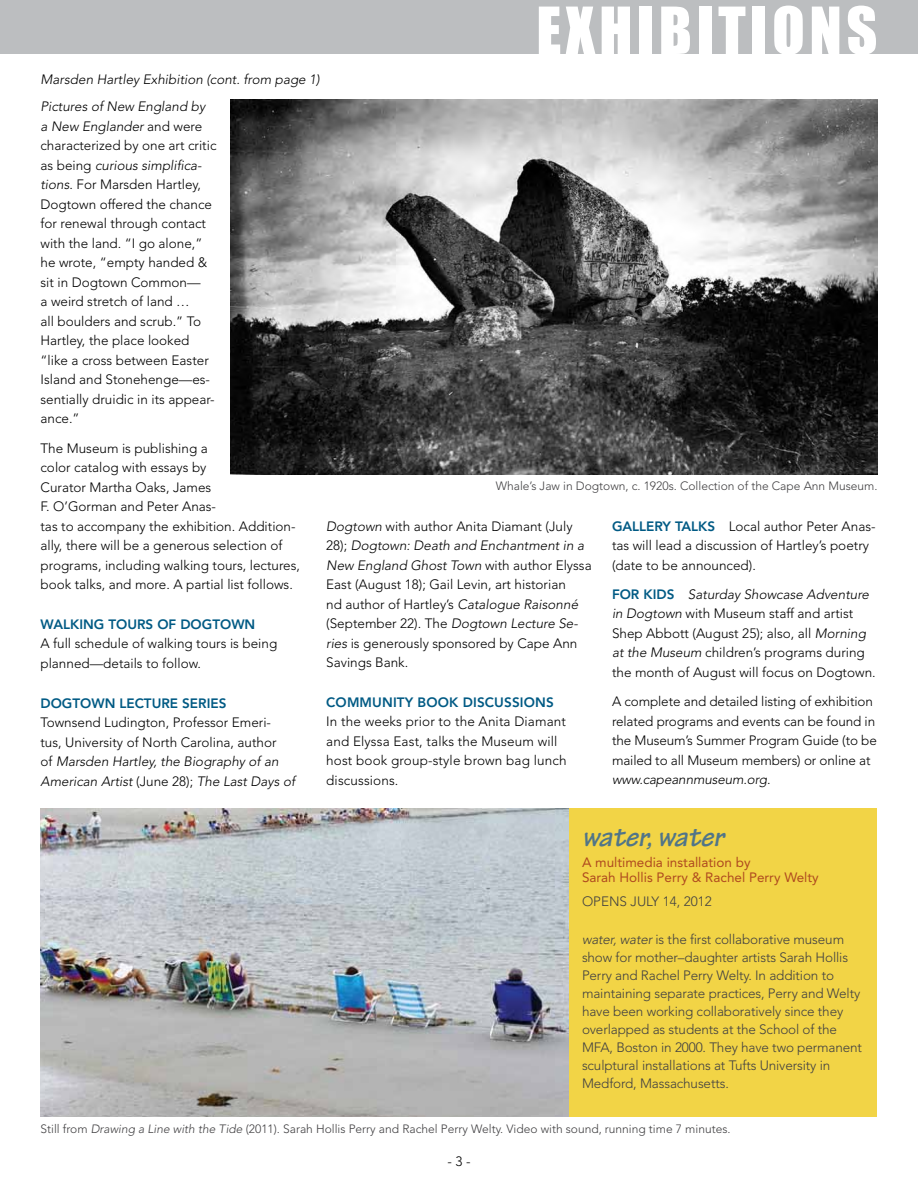
<style>
.page{position:relative;width:918px;height:1188px;background:#fff}
.page>*{position:absolute;margin:0;border:0;box-sizing:border-box;transform-origin:0 0}
.t1{font:60px "Impact";letter-spacing:.075em;color:#fff}
.t2{font:italic 700 30px "Tekton Pro";letter-spacing:-.005em;color:#517588}
.t3{font:300 13.5px/19.5px "Avenir LT Std";color:#000}
.t4{font:300 13.5px/18px "Avenir LT Std";letter-spacing:-.01em;color:#414042}
.t5{font:800 13.5px "Avenir LT Std";color:#005a84}
.t6{font:italic 300 13.5px/27px "Avenir LT Std";color:#000}
.t7{font:13.5px/15px "Avenir LT Std";color:#af4a1f}
.t8{font:300 12px "Avenir LT Std";color:#414042}
.s1{font-style:italic}
.s2{font-weight:800;color:#005a84}
</style>
<div class="page">
<div style="left:0;top:0;width:918px;height:54px;background:#bcbec0"></div>
<img style="left:230px;top:100px;width:648px;height:374px">
<div style="left:568px;top:808px;width:310px;height:309px;background:#f2d446"></div>
<img style="left:40px;top:808px;width:528px;height:309px">
<h1 class="t1" style="left:536px;top:-16px;width:343px">EXHIBITIONS</h1>
<p class="t6" style="left:40px;top:67px;width:281px">Marsden Hartley Exhibition (cont. from page 1)<br>Pictures of New England by</p>
<p class="t3" style="left:40px;top:117px;width:178px"><span class="s1">a New Englander</span> and were characterized by one art critic as being <span class="s1">curious simplifica&shy;tions</span>. For Marsden Hartley,<br>Dogtown offered the chance for renewal through contact with the land. “I go alone,” he wrote, “empty handed &amp; sit in Dogtown Common—<br>a weird stretch of land …<br>all boulders and scrub.” To<br>Hartley, the place looked “like a cross between Easter<br>Island and Stonehenge—es&shy;sentially druidic in its appear&shy;ance.”</p>
<p class="t3" style="left:40px;top:438px;width:261px">The Museum is publishing a<br>color catalog with essays by<br>Curator Martha Oaks, James<br>F. O’Gorman and Peter Anas-<br>tas to accompany the exhibition. Addition&shy;ally, there will be a generous selection of programs, including walking tours, lectures, book talks, and more. A partial list follows.</p>
<p class="t5" style="left:40px;top:616px;width:216px">WALKING TOURS OF DOGTOWN</p>
<p class="t3" style="left:40px;top:634px;width:238px">A full schedule of walking tours is being planned—details to follow.</p>
<p class="t5" style="left:40px;top:695px;width:187px">DOGTOWN LECTURE SERIES</p>
<p class="t3" style="left:40px;top:713px;width:256px">Townsend Ludington, Professor Emeri&shy;tus, University of North Carolina, author<br>of <span class="s1">Marsden Hartley, the Biography of an American Artist</span> (June 28); <span class="s1">The Last Days of</span></p>
<p class="t8" style="left:496px;top:479px;width:383px">Whale’s Jaw in Dogtown, c. 1920s. Collection of the Cape Ann Museum.</p>
<p class="t3" style="left:326px;top:516px;width:267px"><span class="s1">Dogtown</span> with author Anita Diamant (July 28); <span class="s1">Dogtown: Death and Enchantment in a New England Ghost Town</span> with author Elyssa East (August 18); Gail Levin, art historian<br>nd author of Hartley’s <span class="s1">Catalogue Raisonné </span>(September 22). The <span class="s1">Dogtown Lecture Se&shy;ries</span> is generously sponsored by Cape Ann Savings Bank.</p>
<p class="t5" style="left:326px;top:694px;width:229px">COMMUNITY BOOK DISCUSSIONS</p>
<p class="t3" style="left:326px;top:712px;width:242px">In the weeks prior to the Anita Diamant and Elyssa East, talks the Museum will host book group-style brown bag lunch discussions.</p>
<p class="t3" style="left:612px;top:516px;width:265px"><span class="s2">GALLERY TALKS</span> Local author Peter Anas&shy;tas will lead a discussion of Hartley’s poetry (date to be announced).</p>
<p class="t3" style="left:612px;top:584px;width:265px"><span class="s2">FOR KIDS</span> <span class="s1">Saturday Showcase Adventure in Dogtown</span> with Museum staff and artist Shep Abbott (August 25); also, all <span class="s1">Morning at the Museum</span> children’s programs during the month of August will focus on Dogtown.</p>
<p class="t3" style="left:612px;top:692px;width:266px">A complete and detailed listing of exhibition related programs and events can be found in the Museum’s Summer Program Guide (to be mailed to all Museum members) or online at <span class="s1">www.capeannmuseum.org</span>.</p>
<h2 class="t2" style="left:582px;top:819px;width:144px">water, water</h2>
<p class="t7" style="left:582px;top:855px;width:238px">A multimedia installation by<br>Sarah Hollis Perry &amp; Rachel Perry Welty</p>
<p class="t4" style="left:582px;top:893px;width:131px">OPENS JULY 14, 2012</p>
<p class="t4" style="left:582px;top:930px;width:281px"><span class="s1">water, water</span> is the first collaborative museum show for mother–daughter artists Sarah Hollis Perry and Rachel Perry Welty. In addition to maintaining separate practices, Perry and Welty have been working collaboratively since they overlapped as students at the School of the MFA, Boston in 2000. They have two permanent sculptural installations at Tufts University in Medford, Massachusetts.</p>
<p class="t8" style="left:40px;top:1122px;width:692px">Still from <span class="s1">Drawing a Line with the Tide</span> (2011). Sarah Hollis Perry and Rachel Perry Welty. Video with sound, running time 7 minutes.</p>
<p class="t3" style="left:447px;top:1151px;width:25px">- 3 -</p>
</div>
